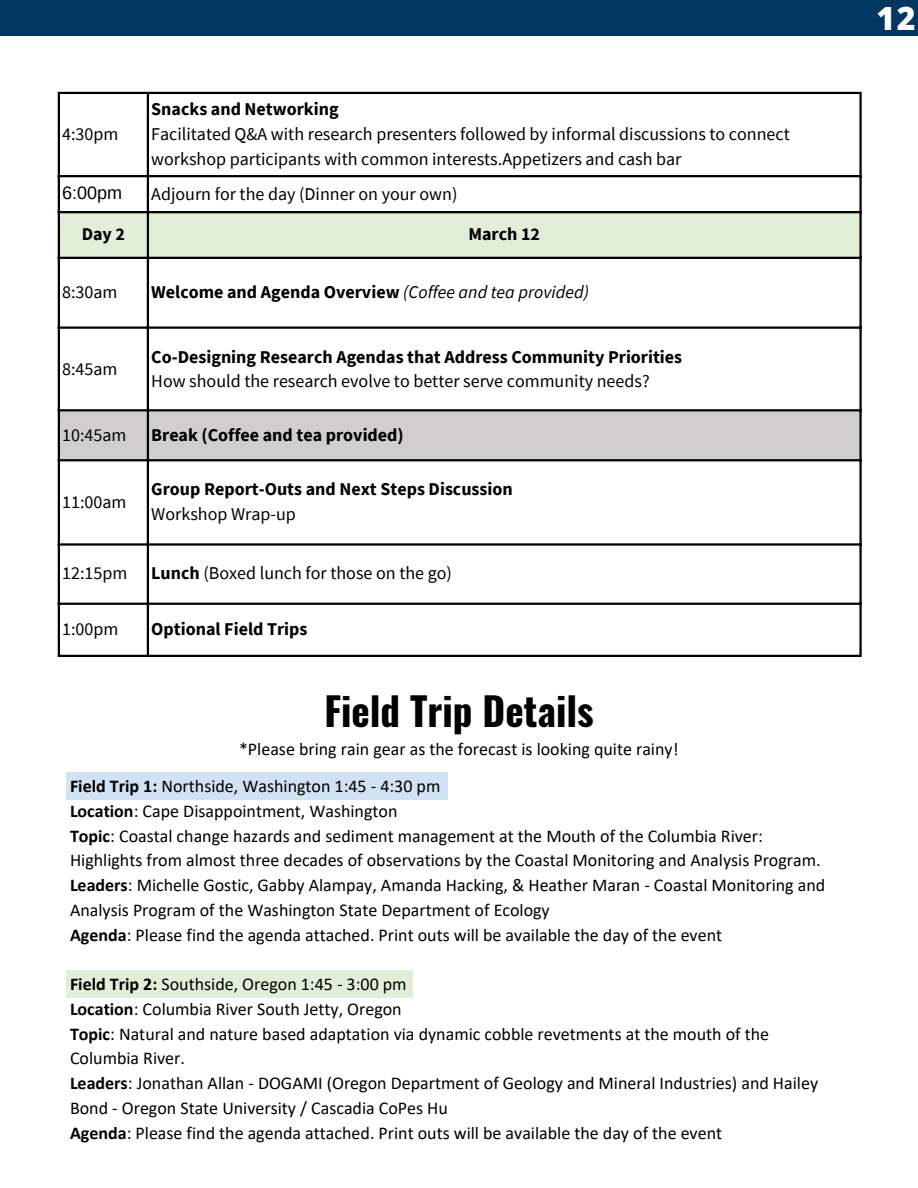
<style>
.page{position:relative;width:918px;height:1188px;background:#fff}
.page>*{position:absolute;margin:0;border:0;box-sizing:border-box;transform-origin:0 0}
.t1{font:700 39px "Oswald";color:#000}
.t2{font:800 31.95px "Open Sans";color:#fff}
.t3{font:18px/24.8px "Calibri";color:#000}
.t4{font:18px/24.8px "Source Sans Pro";color:#000}
.t5{font:700 18px "Source Sans Pro";color:#000}
.t6{font:18px "Arimo";color:#000}
.s1{font-weight:400;font-style:italic}
.s2{font-weight:700}
</style>
<div class="page">
<div style="left:0;top:0;width:918px;height:36px;background:#013761"></div>
<div style="left:60px;top:213px;width:799px;height:44px;background:#e1efd9"></div>
<div style="left:60px;top:411px;width:799px;height:48px;background:#d0cece"></div>
<hr style="left:58px;top:94px;width:2px;height:561px;background:#000">
<hr style="left:147px;top:94px;width:2px;height:561px;background:#000">
<hr style="left:859px;top:94px;width:3px;height:561px;background:#000">
<hr style="left:58px;top:92px;width:804px;height:2px;background:#000">
<hr style="left:58px;top:175px;width:804px;height:2px;background:#000">
<hr style="left:58px;top:211px;width:804px;height:2px;background:#000">
<hr style="left:58px;top:257px;width:804px;height:2px;background:#000">
<hr style="left:58px;top:327px;width:804px;height:2px;background:#000">
<hr style="left:58px;top:409px;width:804px;height:2px;background:#000">
<hr style="left:58px;top:459px;width:804px;height:2px;background:#000">
<hr style="left:58px;top:543px;width:804px;height:3px;background:#000">
<hr style="left:58px;top:603px;width:804px;height:2px;background:#000">
<hr style="left:58px;top:655px;width:804px;height:2px;background:#000">
<div style="left:66px;top:772px;width:382px;height:28px;background:#d0e2f3"></div>
<div style="left:66px;top:970px;width:347px;height:27px;background:#e1efd9"></div>
<p class="t4" style="left:62px;top:121px;width:58px">4:30pm</p>
<p class="t5" style="left:151px;top:98px;width:189px">Snacks and Networking</p>
<p class="t4" style="left:151px;top:121px;width:640px">Facilitated Q&amp;A with research presenters followed by informal discussions to connect workshop participants with common interests.Appetizers and cash bar</p>
<p class="t6" style="left:62px;top:182px;width:62px">6:00pm</p>
<p class="t4" style="left:151px;top:181px;width:308px">Adjourn for the day (Dinner on your own)</p>
<p class="t5" style="left:82px;top:223px;width:45px">Day 2</p>
<p class="t5" style="left:468px;top:223px;width:73px">March 12</p>
<p class="t4" style="left:62px;top:280px;width:57px">8:30am</p>
<p class="t5" style="left:151px;top:281px;width:439px">Welcome and Agenda Overview <span class="s1">(Coffee and tea provided)</span></p>
<p class="t4" style="left:62px;top:356px;width:57px">8:45am</p>
<p class="t5" style="left:151px;top:345px;width:532px">Co-Designing Research Agendas that Address Community Priorities</p>
<p class="t4" style="left:151px;top:368px;width:500px">How should the research evolve to better serve community needs?</p>
<p class="t4" style="left:62px;top:422px;width:66px">10:45am</p>
<p class="t5" style="left:151px;top:423px;width:254px">Break (Coffee and tea provided)</p>
<p class="t4" style="left:62px;top:489px;width:66px">11:00am</p>
<p class="t5" style="left:151px;top:477px;width:363px">Group Report-Outs and Next Steps Discussion</p>
<p class="t4" style="left:151px;top:501px;width:146px">Workshop Wrap-up</p>
<p class="t4" style="left:62px;top:561px;width:67px">12:15pm</p>
<p class="t4" style="left:151px;top:561px;width:302px"><span class="s2">Lunch</span> (Boxed lunch for those on the go)</p>
<p class="t4" style="left:62px;top:616px;width:58px">1:00pm</p>
<p class="t5" style="left:151px;top:618px;width:158px">Optional Field Trips</p>
<p class="t1" style="left:324px;top:680px;width:271px">Field Trip Details</p>
<p class="t3" style="left:239px;top:738px;width:441px">*Please bring rain gear as the forecast is looking quite rainy!</p>
<h1 class="t3" style="left:70px;top:775px;width:757px"><span class="s2">Field Trip 1:</span> Northside, Washington 1:45 - 4:30 pm<br><span class="s2">Location</span>: Cape Disappointment, Washington<br><span class="s2">Topic</span>: Coastal change hazards and sediment management at the Mouth of the Columbia River:<br>Highlights from almost three decades of observations by the Coastal Monitoring and Analysis Program.<br><span class="s2">Leaders</span>: Michelle Gostic, Gabby Alampay, Amanda Hacking, &amp; Heather Maran - Coastal Monitoring and Analysis Program of the Washington State Department of Ecology<br><span class="s2">Agenda</span>: Please find the agenda attached. Print outs will be available the day of the event</h1>
<h1 class="t3" style="left:70px;top:973px;width:750px"><span class="s2">Field Trip 2:</span> Southside, Oregon 1:45 - 3:00 pm<br><span class="s2">Location</span>: Columbia River South Jetty, Oregon<br><span class="s2">Topic</span>: Natural and nature based adaptation via dynamic cobble revetments at the mouth of the Columbia River.<br><span class="s2">Leaders</span>: Jonathan Allan - DOGAMI (Oregon Department of Geology and Mineral Industries) and Hailey Bond - Oregon State University / Cascadia CoPes Hu<br><span class="s2">Agenda</span>: Please find the agenda attached. Print outs will be available the day of the event</h1>
<h1 class="t2" style="left:876px;top:-4px;width:41px">12</h1>
</div>
